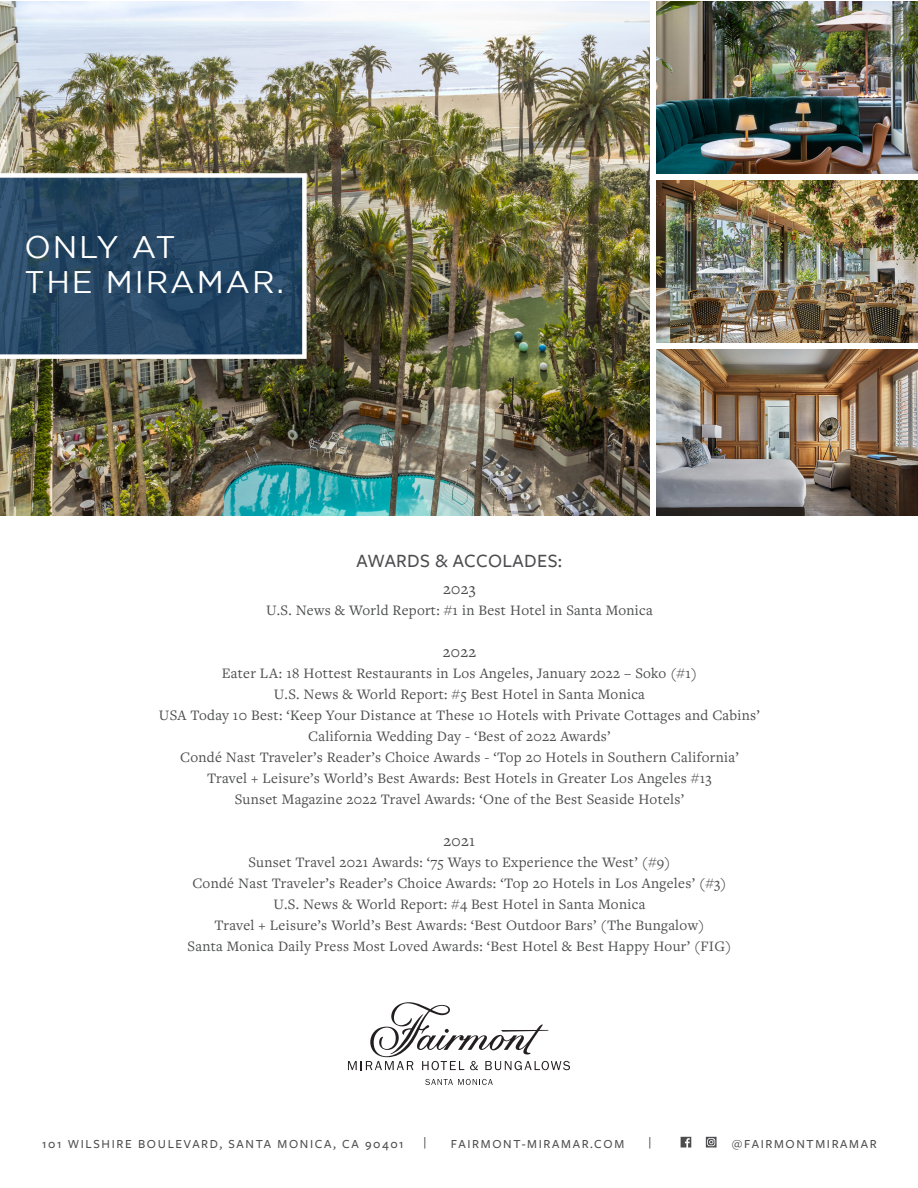
<style>
.page{position:relative;width:918px;height:1188px;background:#fff}
.page>*{position:absolute;margin:0;border:0;box-sizing:border-box;transform-origin:0 0}
.t1{font:31.2px "Gotham";letter-spacing:.06em;color:#fff}
.t2{font:500 19.5px "Freight Sans Pro";letter-spacing:.02em;color:#4d4c4f}
.t3{font:16.5px "Freight Text Pro";letter-spacing:.02em;color:#4b4c4d}
.t4{font:15px "Freight Text Pro";letter-spacing:.02em;color:#4b4c4d}
.t5{font:500 12.75px "Freight Sans Pro";letter-spacing:.13em;color:#4d4c4f}
</style>
<div class="page">
<img style="left:0;top:2px;width:649px;height:514px">
<svg style="left:681px;top:1137px;width:10px;height:11px"></svg>
<svg style="left:706px;top:1137px;width:11px;height:11px"></svg>
<img style="left:657px;top:2px;width:261px;height:171px">
<img style="left:657px;top:180px;width:261px;height:163px">
<img style="left:657px;top:349px;width:261px;height:167px">
<svg style="left:348px;top:1002px;width:222px;height:68px"></svg>
<svg style="left:425px;top:1079px;width:68px;height:6px"></svg>
<svg style="left:0;top:173px;width:307px;height:186px;background:#33526d"></svg>
<p class="t1" style="left:24px;top:230px;width:153px">ONLY AT</p>
<p class="t1" style="left:24px;top:264px;width:261px">THE MIRAMAR.</p>
<p class="t2" style="left:357px;top:547px;width:207px">AWARDS &amp; ACCOLADES:</p>
<p class="t3" style="left:443px;top:578px;width:34px">2023</p>
<p class="t4" style="left:266px;top:600px;width:388px">U.S. News &amp; World Report: #1 in Best Hotel in Santa Monica</p>
<p class="t3" style="left:443px;top:641px;width:35px">2022</p>
<p class="t4" style="left:222px;top:663px;width:477px">Eater LA: 18 Hottest Restaurants in Los Angeles, January 2022 – Soko (#1)</p>
<p class="t4" style="left:274px;top:684px;width:373px">U.S. News &amp; World Report: #5 Best Hotel in Santa Monica</p>
<p class="t4" style="left:159px;top:705px;width:603px">USA Today 10 Best: ‘Keep Your Distance at These 10 Hotels with Private Cottages and Cabins’</p>
<p class="t4" style="left:308px;top:726px;width:304px">California Wedding Day - ‘Best of 2022 Awards’</p>
<p class="t4" style="left:180px;top:747px;width:560px">Condé Nast Traveler’s Reader’s Choice Awards - ‘Top 20 Hotels in Southern California’</p>
<p class="t4" style="left:207px;top:768px;width:506px">Travel + Leisure’s World’s Best Awards: Best Hotels in Greater Los Angeles #13</p>
<p class="t4" style="left:235px;top:789px;width:451px">Sunset Magazine 2022 Travel Awards: ‘One of the Best Seaside Hotels’</p>
<p class="t3" style="left:444px;top:830px;width:33px">2021</p>
<p class="t4" style="left:248px;top:852px;width:424px">Sunset Travel 2021 Awards: ‘75 Ways to Experience the West’ (#9)</p>
<p class="t4" style="left:192px;top:873px;width:536px">Condé Nast Traveler’s Reader’s Choice Awards: ‘Top 20 Hotels in Los Angeles’ (#3)</p>
<p class="t4" style="left:274px;top:894px;width:373px">U.S. News &amp; World Report: #4 Best Hotel in Santa Monica</p>
<p class="t4" style="left:215px;top:915px;width:491px">Travel + Leisure’s World’s Best Awards: ‘Best Outdoor Bars’ (The Bungalow)</p>
<p class="t4" style="left:187px;top:936px;width:545px">Santa Monica Daily Press Most Loved Awards: ‘Best Hotel &amp; Best Happy Hour’ (FIG)</p>
<p class="t5" style="left:42px;top:1135px;width:363px">101 WILSHIRE BOULEVARD, SANTA MONICA, CA 90401</p>
<p class="t5" style="left:424px;top:1133px;width:4px">|</p>
<p class="t5" style="left:451px;top:1135px;width:175px">FAIRMONT-MIRAMAR.COM</p>
<p class="t5" style="left:649px;top:1133px;width:4px">|</p>
<p class="t5" style="left:732px;top:1135px;width:146px">@FAIRMONTMIRAMAR</p>
</div>
